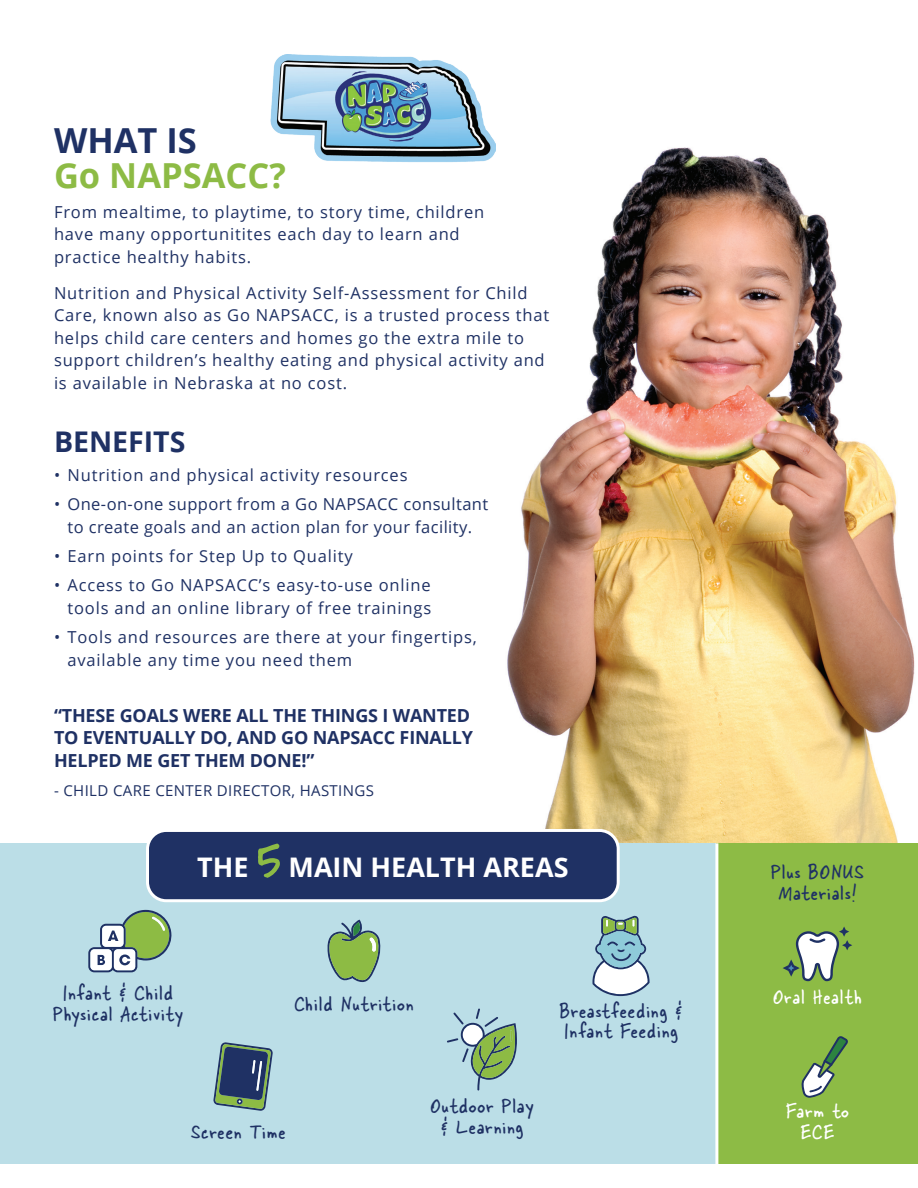
<style>
.page{position:relative;width:918px;height:1188px;background:#fff}
.page>*{position:absolute;margin:0;border:0;box-sizing:border-box;transform-origin:0 0}
.t1{font:63px "Skippy Sharp";color:#8dbb45}
.t2{font:700 34.5px "Open Sans";color:#8dbb45}
.t3{font:700 34.5px "Open Sans";color:#1f3164}
.t4{font:700 28.5px "Open Sans";color:#1f3164}
.t5{font:700 27px "Open Sans";color:#fff}
.t6{font:22.5px/21px "Skippy Sharp";letter-spacing:.05em;color:#1f3164;text-align:center}
.t7{font:22.5px/21px "Skippy Sharp";letter-spacing:.05em;color:#fff;text-align:center}
.t8{font:700 18px/22.5px "Open Sans";letter-spacing:-.01em;color:#1f3164}
.t9{font:16.5px/22.5px "Open Sans";letter-spacing:.05em;color:#1f3164}
.t10{font:16.5px/22.5px "Open Sans";letter-spacing:.025em;color:#1f3164;text-align:center}
.t11{font:15px "Open Sans";letter-spacing:.025em;color:#1f3164}
</style>
<div class="page">
<img style="left:495px;top:143px;width:420px;height:700px">
<div style="left:0;top:843px;width:918px;height:321px;background:#bbdee7"></div>
<div style="left:717px;top:843px;width:201px;height:321px;background:#8dbb45"></div>
<div style="left:148px;top:830px;width:470px;height:71px;background:#1f3164;border-radius:19px"></div>
<div style="left:146px;top:829px;width:474px;height:73px;border:3px solid #fff;border-radius:19px"></div>
<svg style="left:213px;top:1042px;width:60px;height:69px"></svg>
<svg style="left:592px;top:916px;width:58px;height:80px"></svg>
<svg style="left:88px;top:910px;width:84px;height:62px"></svg>
<svg style="left:447px;top:1008px;width:70px;height:83px"></svg>
<svg style="left:327px;top:920px;width:54px;height:62px"></svg>
<svg style="left:801px;top:1036px;width:47px;height:62px"></svg>
<svg style="left:783px;top:927px;width:69px;height:54px"></svg>
<img style="left:271px;top:54px;width:224px;height:108px">
<hr style="left:715px;top:843px;width:3px;height:321px;background:#fff">
<h2 class="t3" style="left:54px;top:116px;width:144px">WHAT IS</h2>
<h2 class="t2" style="left:54px;top:152px;width:234px">Go NAPSACC?</h2>
<p class="t9" style="left:54px;top:200px;width:432px">From mealtime, to playtime, to story time, children have many opportunitites each day to learn and practice healthy habits.</p>
<p class="t9" style="left:54px;top:281px;width:497px">Nutrition and Physical Activity Self-Assessment for Child Care, known also as Go NAPSACC, is a trusted process that helps child care centers and homes go the extra mile to support children’s healthy eating and physical activity and is available in Nebraska at no cost.</p>
<h3 class="t4" style="left:54px;top:421px;width:133px">BENEFITS</h3>
<p class="t9" style="left:54px;top:463px;width:355px">• Nutrition and physical activity resources</p>
<p class="t10" style="left:54px;top:493px;width:436px">• One-on-one support from a Go NAPSACC consultant to create goals and an action plan for your facility.</p>
<p class="t9" style="left:54px;top:544px;width:300px">• Earn points for Step Up to Quality</p>
<p class="t9" style="left:54px;top:574px;width:379px;text-align:right">• Access to Go NAPSACC’s easy-to-use online tools and an online library of free trainings</p>
<p class="t9" style="left:67px;top:625px;width:411px;text-indent:-13px">• Tools and resources are there at your fingertips, available any time you need them</p>
<p class="t8" style="left:54px;top:704px;width:421px">“THESE GOALS WERE ALL THE THINGS I WANTED<br>TO EVENTUALLY DO, AND GO NAPSACC FINALLY<br>HELPED ME GET THEM DONE!”</p>
<p class="t11" style="left:54px;top:780px;width:322px">- CHILD CARE CENTER DIRECTOR, HASTINGS</p>
<h3 class="t5" style="left:197px;top:848px;width:53px">THE</h3>
<h1 class="t1" style="left:257px;top:824px;width:25px">5</h1>
<h3 class="t5" style="left:289px;top:848px;width:282px">MAIN HEALTH AREAS</h3>
<h3 class="t6" style="left:53px;top:982px;width:131px">Infant &amp; Child<br>Physical Activity</h3>
<h3 class="t6" style="left:294px;top:993px;width:121px">Child Nutrition</h3>
<h3 class="t6" style="left:192px;top:1121px;width:96px">Screen Time</h3>
<h3 class="t6" style="left:430px;top:1095px;width:104px">Outdoor Play &amp; Learning</h3>
<h3 class="t6" style="left:560px;top:1000px;width:124px;text-align:left">Breastfeeding &amp;<br>Infant Feeding</h3>
<h3 class="t6" style="left:771px;top:861px;width:94px">Plus BONUS<br>Materials!</h3>
<h3 class="t7" style="left:773px;top:986px;width:90px">Oral Health</h3>
<h3 class="t7" style="left:786px;top:1100px;width:64px">Farm to<br>ECE</h3>
</div>
